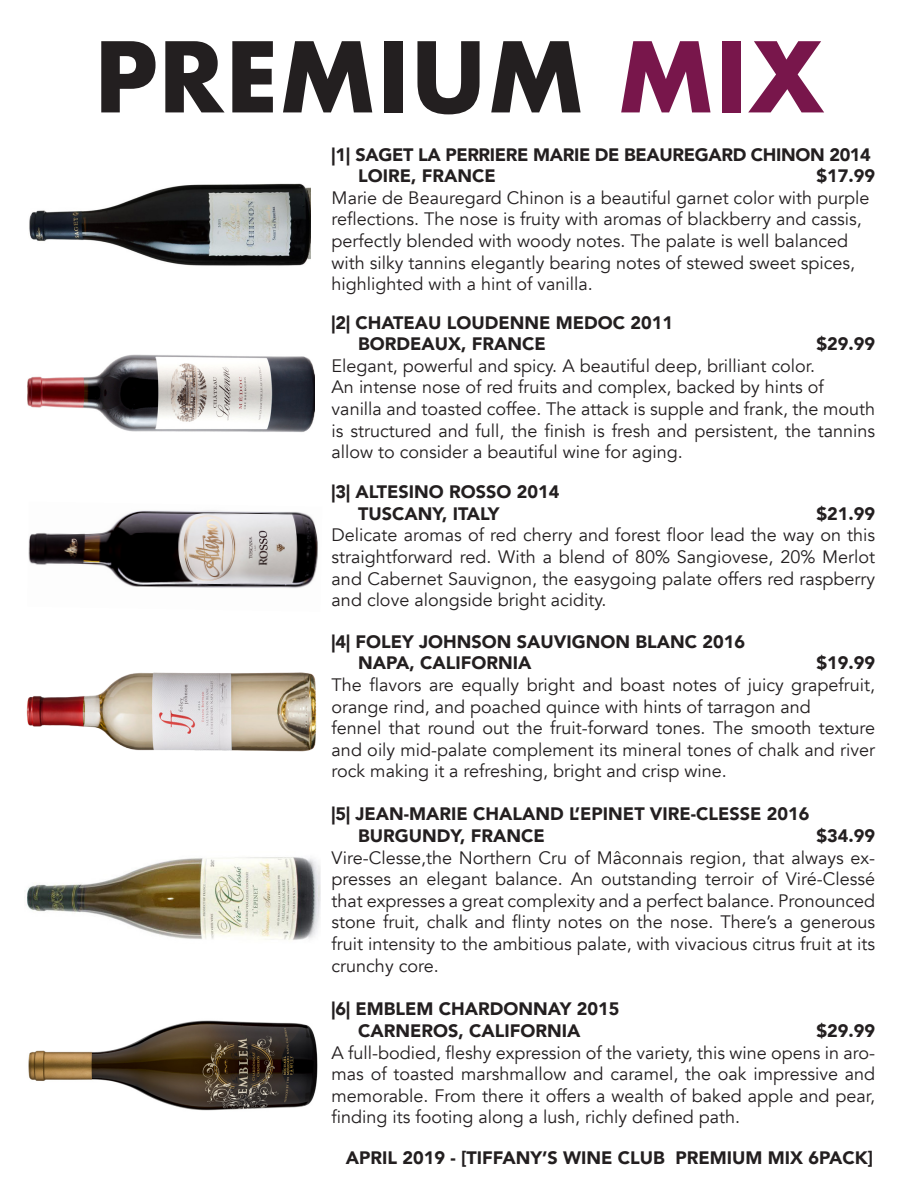
<style>
.page{position:relative;width:918px;height:1188px;background:#fff}
.page>*{position:absolute;margin:0;border:0;box-sizing:border-box;transform-origin:0 0}
.t1{font:700 94.5px "Futura";color:#231f20}
.t2{font:18px/21.6px "Avenir";color:#231f20;text-align:justify}
.t3{font:900 18px "Avenir";color:#231f20}
.t4{font:900 18px "Avenir";letter-spacing:-.02em;color:#231f20}
.s1{color:#78164b}
</style>
<div class="page">
<img style="left:29px;top:183px;width:281px;height:83px">
<img style="left:27px;top:354px;width:288px;height:78px">
<img style="left:28px;top:510px;width:290px;height:78px">
<img style="left:26px;top:672px;width:291px;height:80px">
<img style="left:27px;top:857px;width:293px;height:83px">
<img style="left:28px;top:1020px;width:290px;height:91px">
<p class="t1" style="left:94px;top:9px;width:732px">PREMIUM <span class="s1">MIX</span></p>
<p class="t4" style="left:332px;top:139px;width:541px">|1| SAGET LA PERRIERE MARIE DE BEAUREGARD CHINON 2014</p>
<p class="t3" style="left:358px;top:160px;width:139px">LOIRE, FRANCE</p>
<p class="t3" style="left:817px;top:160px;width:60px">$17.99</p>
<p class="t2" style="left:332px;top:187px;width:539px;text-align:left">Marie de Beauregard Chinon is a beautiful garnet color with purple reflections. The nose is fruity with aromas of blackberry and cassis, perfectly blended with woody notes. The palate is well balanced with silky tannins elegantly bearing notes of stewed sweet spices, highlighted with a hint of vanilla.</p>
<p class="t3" style="left:332px;top:307px;width:343px">|2| CHATEAU LOUDENNE MEDOC 2011</p>
<p class="t3" style="left:358px;top:329px;width:189px">BORDEAUX, FRANCE</p>
<p class="t3" style="left:817px;top:329px;width:60px">$29.99</p>
<p class="t2" style="left:332px;top:355px;width:485px">Elegant, powerful and spicy. A beautiful deep, brilliant color.</p>
<p class="t2" style="left:332px;top:377px;width:494px">An intense nose of red fruits and complex, backed by hints of</p>
<p class="t2" style="left:332px;top:398px;width:545px">vanilla and toasted coffee. The attack is supple and frank, the mouth is structured and full, the finish is fresh and persistent, the tannins allow to consider a beautiful wine for aging.</p>
<p class="t3" style="left:332px;top:477px;width:229px">|3| ALTESINO ROSSO 2014</p>
<p class="t3" style="left:358px;top:498px;width:143px">TUSCANY, ITALY</p>
<p class="t3" style="left:817px;top:498px;width:60px">$21.99</p>
<p class="t2" style="left:332px;top:525px;width:545px">Delicate aromas of red cherry and forest floor lead the way on this straightforward red. With a blend of 80% Sangiovese, 20% Merlot and Cabernet Sauvignon, the easygoing palate offers red raspberry and clove alongside bright acidity.</p>
<p class="t3" style="left:332px;top:626px;width:415px">|4| FOLEY JOHNSON SAUVIGNON BLANC 2016</p>
<p class="t3" style="left:358px;top:648px;width:175px">NAPA, CALIFORNIA</p>
<p class="t3" style="left:817px;top:648px;width:60px">$19.99</p>
<p class="t2" style="left:332px;top:674px;width:545px">The flavors are equally bright and boast notes of juicy grapefruit, orange rind, and poached quince with hints of tarragon and</p>
<p class="t2" style="left:332px;top:718px;width:545px">fennel that round out the fruit-forward tones. The smooth texture and oily mid-palate complement its mineral tones of chalk and river rock making it a refreshing, bright and crisp wine.</p>
<p class="t3" style="left:332px;top:799px;width:479px">|5| JEAN-MARIE CHALAND L’EPINET VIRE-CLESSE 2016</p>
<p class="t3" style="left:358px;top:820px;width:188px">BURGUNDY, FRANCE</p>
<p class="t3" style="left:817px;top:820px;width:60px">$34.99</p>
<p class="t2" style="left:332px;top:847px;width:545px">Vire-Clesse,the Northern Cru of Mâconnais region, that always ex&shy;presses an elegant balance. An outstanding terroir of Viré-Clessé that expresses a great complexity and a perfect balance. Pronounced stone fruit, chalk and flinty notes on the nose. There’s a generous fruit intensity to the ambitious palate, with vivacious citrus fruit at its crunchy core.</p>
<p class="t3" style="left:332px;top:994px;width:289px">|6| EMBLEM CHARDONNAY 2015</p>
<p class="t3" style="left:358px;top:1015px;width:224px">CARNEROS, CALIFORNIA</p>
<p class="t3" style="left:817px;top:1015px;width:60px">$29.99</p>
<p class="t2" style="left:332px;top:1042px;width:545px">A full-bodied, fleshy expression of the variety, this wine opens in aro&shy;mas of toasted marshmallow and caramel, the oak impressive and memorable. From there it offers a wealth of baked apple and pear, finding its footing along a lush, richly defined path.</p>
<p class="t3" style="left:346px;top:1143px;width:529px">APRIL 2019 - [TIFFANY’S WINE CLUB PREMIUM MIX 6PACK]</p>
</div>
